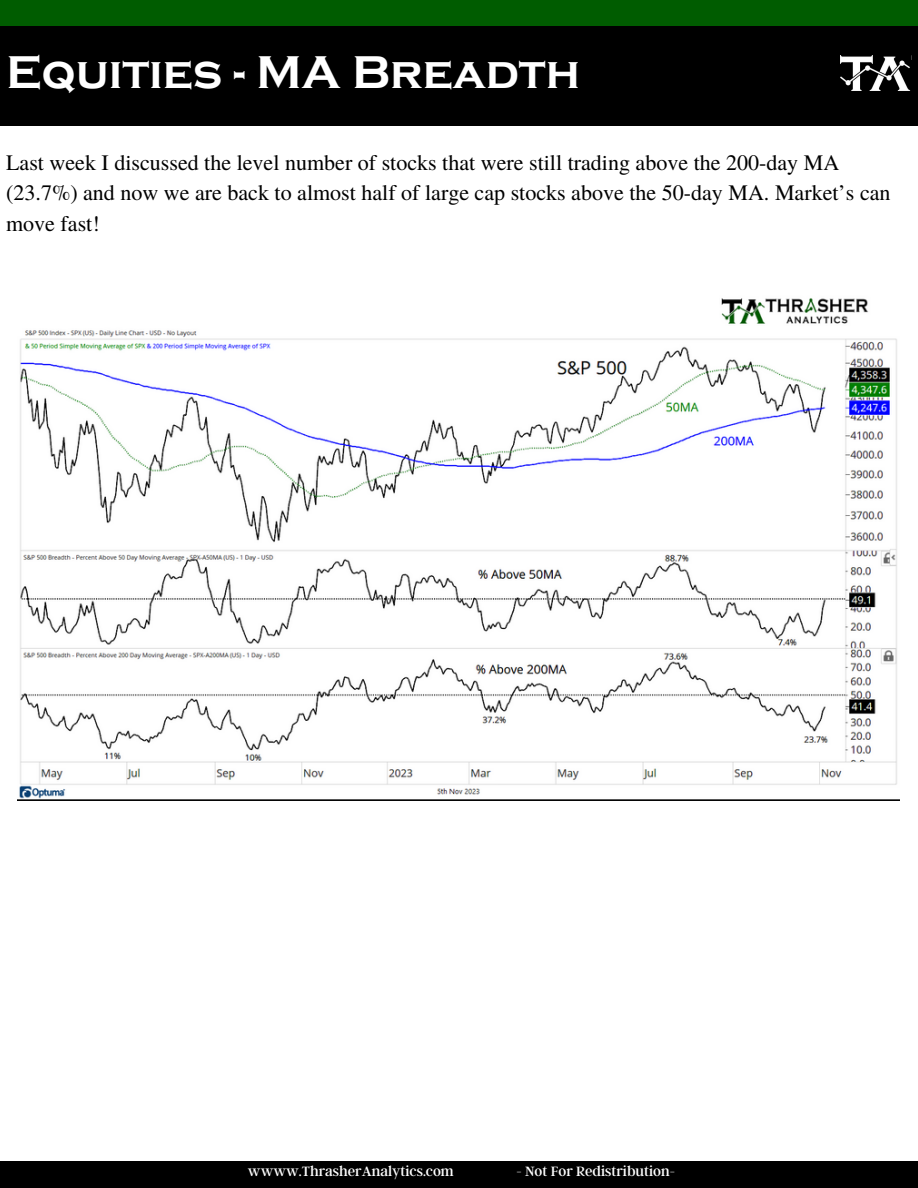
<style>
.page{position:relative;width:918px;height:1188px;background:#fff}
.page>*{position:absolute;margin:0;border:0;box-sizing:border-box;transform-origin:0 0}
.t1{font:700 47.25px "Copperplate Gothic";color:#fff}
.t2{font:22.05px/30.3px "Te X Gyre Termes";color:#000}
.t3{font:15px "Argent CF";color:#fff}
</style>
<div class="page">
<div style="left:0;top:0;width:918px;height:27px;background:#005c00"></div>
<div style="left:0;top:1162px;width:918px;height:26px;background:#000"></div>
<div style="left:0;top:26px;width:918px;height:100px;background:#000"></div>
<img style="left:840px;top:56px;width:71px;height:35px">
<img style="left:18px;top:298px;width:882px;height:502px">
<p class="t1" style="left:6px;top:46px;width:575px">Equities - MA Breadth</p>
<p class="t2" style="left:6px;top:146px;width:886px">Last week I discussed the level number of stocks that were still trading above the 200-day MA (23.7%) and now we are back to almost half of large cap stocks above the 50-day MA. Market’s can move fast!</p>
<p class="t3" style="left:248px;top:1161px;width:207px">wwww.ThrasherAnalytics.com</p>
<p class="t3" style="left:516px;top:1161px;width:160px">- Not For Redistribution-</p>
</div>
